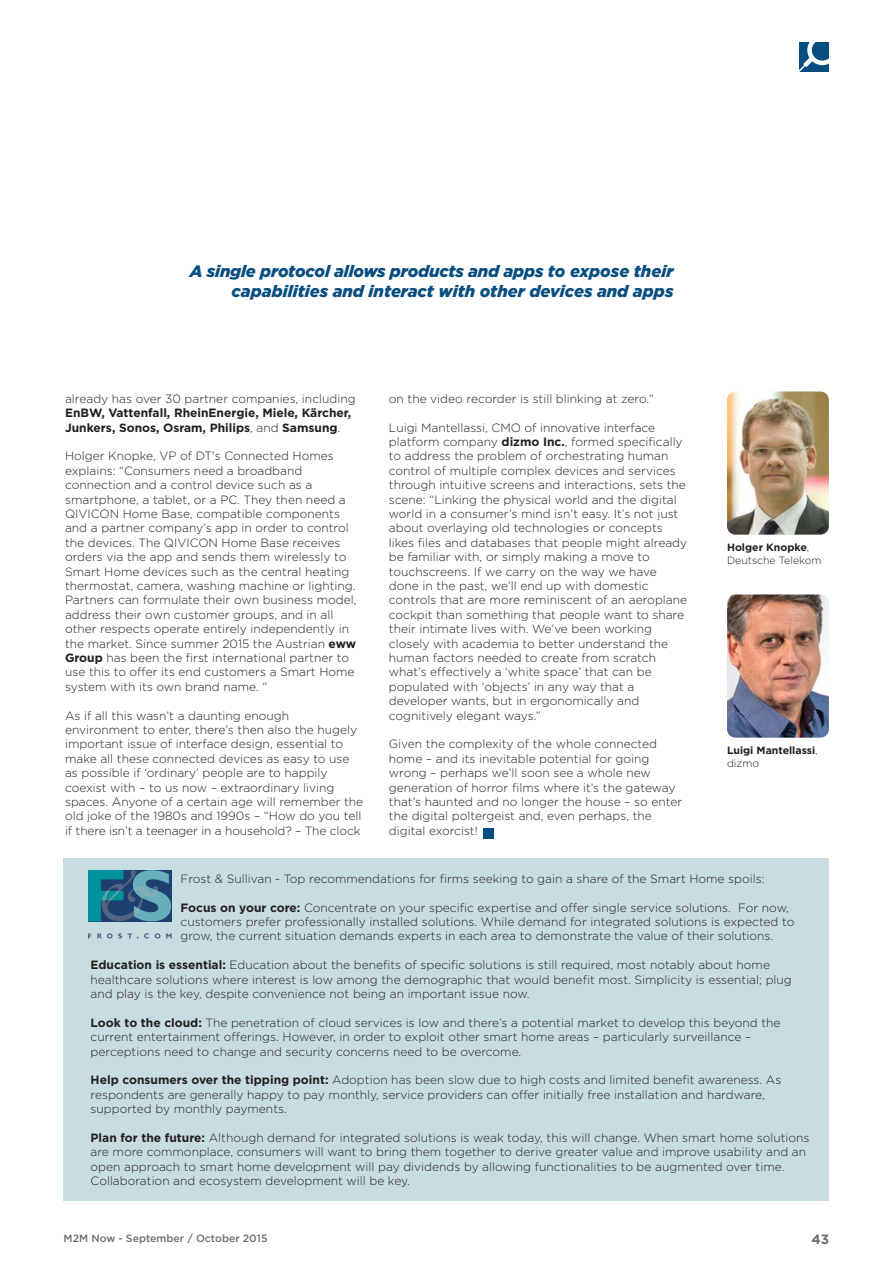
<style>
.page{position:relative;width:893px;height:1263px;background:#fff}
.page>*{position:absolute;margin:0;border:0;box-sizing:border-box;transform-origin:0 0}
.t1{font:italic 900 16.5px/19.8px "Gotham";color:#084d80;text-align:right}
.t2{font:700 13.5px "Gotham";color:#6d6e70}
.t3{font:300 12px/14.4px "Gotham";color:#231f20}
.t4{font:700 12px/14.4px "Gotham";color:#231f20}
.t5{font:500 10.5px "Gotham";color:#6d6e70}
.t6{font:300 10.5px/12.6px "Gotham";color:#231f20}
.t7{font:700 10.5px/12.6px "Gotham";color:#231f20}
.s1{font-weight:300}
.s2{font-weight:700}
</style>
<div class="page">
<div style="left:64px;top:858px;width:765px;height:343px;background:#c8dde1"></div>
<svg style="left:799px;top:42px;width:30px;height:30px"></svg>
<div style="left:483px;top:828px;width:11px;height:11px;background:#084d80"></div>
<svg style="left:88px;top:870px;width:83px;height:51px;background:#327791"></svg>
<svg style="left:88px;top:933px;width:3px;height:5px"></svg>
<svg style="left:97px;top:933px;width:41px;height:6px"></svg>
<svg style="left:144px;top:933px;width:5px;height:6px"></svg>
<svg style="left:155px;top:933px;width:5px;height:6px"></svg>
<svg style="left:166px;top:933px;width:6px;height:5px"></svg>
<img style="left:727px;top:392px;width:102px;height:143px;border-radius:9px">
<img style="left:727px;top:594px;width:102px;height:144px;border-radius:9px">
<h1 class="t1" style="left:190px;top:263px;width:485px">A single protocol allows products and apps to expose their capabilities and interact with other devices and apps</h1>
<p class="t3" style="left:65px;top:392px;width:292px">already has over 30 partner companies, including</p>
<p class="t4" style="left:65px;top:407px;width:288px">EnBW, Vattenfall, RheinEnergie, Miele, Kärcher,<br>Junkers, Sonos, Osram, Philips<span class="s1">, and</span> Samsung<span class="s1">.</span></p>
<p class="t3" style="left:65px;top:450px;width:293px">Holger Knopke, VP of DT's Connected Homes explains: “Consumers need a broadband connection and a control device such as a smartphone, a tablet, or a PC. They then need a QIVICON Home Base, compatible components and a partner company’s app in order to control the devices. The QIVICON Home Base receives orders via the app and sends them wirelessly to Smart Home devices such as the central heating thermostat, camera, washing machine or lighting.<br>Partners can formulate their own business model, address their own customer groups, and in all other respects operate entirely independently in the market. Since summer 2015 the Austrian <span class="s2">eww Group</span> has been the first international partner to use this to offer its end customers a Smart Home system with its own brand name. “</p>
<p class="t3" style="left:65px;top:709px;width:300px">As if all this wasn’t a daunting enough environment to enter, there’s then also the hugely important issue of interface design, essential to make all these connected devices as easy to use as possible if ‘ordinary’ people are to happily coexist with – to us now – extraordinary living spaces. Anyone of a certain age will remember the old joke of the 1980s and 1990s – “How do you tell if there isn’t a teenager in a household? – The clock</p>
<p class="t3" style="left:389px;top:392px;width:266px">on the video recorder is still blinking at zero.”</p>
<p class="t3" style="left:389px;top:421px;width:300px">Luigi Mantellassi, CMO of innovative interface platform company <span class="s2">dizmo Inc.</span>, formed specifically to address the problem of orchestrating human control of multiple complex devices and services through intuitive screens and interactions, sets the scene: “Linking the physical world and the digital world in a consumer’s mind isn’t easy. It’s not just about overlaying old technologies or concepts likes files and databases that people might already be familiar with, or simply making a move to touchscreens. If we carry on the way we have done in the past, we’ll end up with domestic controls that are more reminiscent of an aeroplane cockpit than something that people want to share their intimate lives with. We’ve been working closely with academia to better understand the human factors needed to create from scratch what’s effectively a ‘white space’ that can be populated with ‘objects’ in any way that a developer wants, but in ergonomically and cognitively elegant ways.”</p>
<p class="t3" style="left:389px;top:738px;width:295px">Given the complexity of the whole connected home – and its inevitable potential for going wrong – perhaps we’ll soon see a whole new generation of horror films where it’s the gateway that’s haunted and no longer the house – so enter the digital poltergeist and, even perhaps, the digital exorcist!</p>
<p class="t3" style="left:181px;top:872px;width:585px">Frost &amp; Sullivan - Top recommendations for firms seeking to gain a share of the Smart Home spoils:</p>
<p class="t3" style="left:181px;top:901px;width:615px"><span class="s2">Focus on your core:</span> Concentrate on your specific expertise and offer single service solutions. For now, customers prefer professionally installed solutions. While demand for integrated solutions is expected to grow, the current situation demands experts in each area to demonstrate the value of their solutions.</p>
<p class="t3" style="left:91px;top:959px;width:703px"><span class="s2">Education is essential:</span> Education about the benefits of specific solutions is still required, most notably about home healthcare solutions where interest is low among the demographic that would benefit most. Simplicity is essential; plug and play is the key, despite convenience not being an important issue now.</p>
<p class="t3" style="left:91px;top:1016px;width:691px"><span class="s2">Look to the cloud:</span> The penetration of cloud services is low and there’s a potential market to develop this beyond the current entertainment offerings. However, in order to exploit other smart home areas – particularly surveillance – perceptions need to change and security concerns need to be overcome.</p>
<p class="t3" style="left:91px;top:1074px;width:692px"><span class="s2">Help consumers over the tipping point:</span> Adoption has been slow due to high costs and limited benefit awareness. As respondents are generally happy to pay monthly, service providers can offer initially free installation and hardware, supported by monthly payments.</p>
<p class="t3" style="left:91px;top:1131px;width:720px"><span class="s2">Plan for the future:</span> Although demand for integrated solutions is weak today, this will change. When smart home solutions are more commonplace, consumers will want to bring them together to derive greater value and improve usability and an open approach to smart home development will pay dividends by allowing functionalities to be augmented over time.<br>Collaboration and ecosystem development will be key.</p>
<p class="t6" style="left:727px;top:542px;width:96px"><span class="s2">Holger Knopke</span>,<br>Deutsche Telekom</p>
<p class="t7" style="left:727px;top:745px;width:92px">Luigi Mantellassi<span class="s1">, dizmo</span></p>
<p class="t5" style="left:64px;top:1233px;width:206px">M2M Now - September / October 2015</p>
<p class="t2" style="left:811px;top:1234px;width:19px">43</p>
</div>
